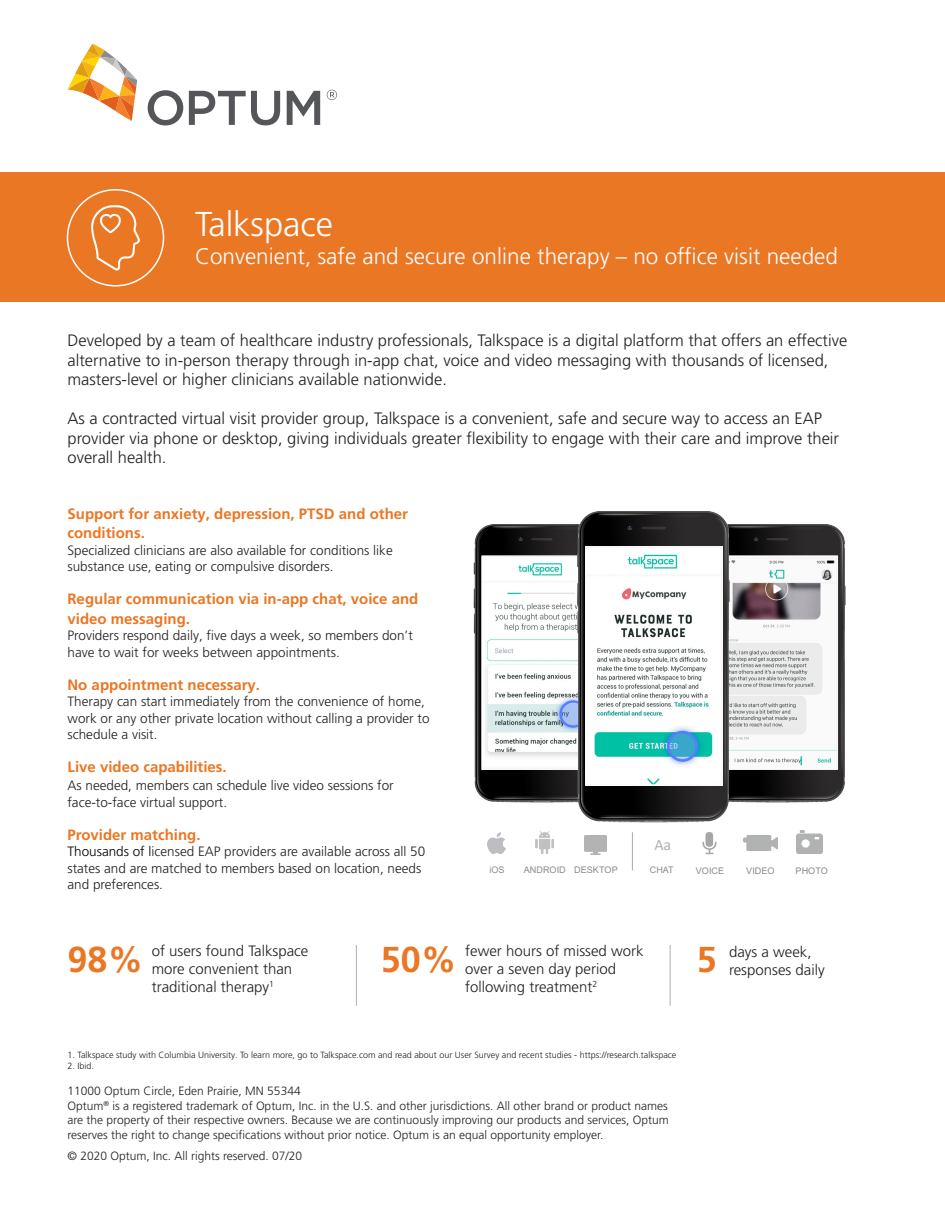
<style>
.page{position:relative;width:945px;height:1215px;background:#fff}
.page>*{position:absolute;margin:0;border:0;box-sizing:border-box;transform-origin:0 0}
.t1{font:700 36px "Frutiger LT Std";color:#ea7724}
.t2{font:300 34.5px "Frutiger LT Pro";color:#fff}
.t3{font:300 22.5px "Frutiger LT Pro";color:#fff}
.t4{font:300 16.5px/19.5px "Frutiger LT Pro";color:#231f20}
.t5{font:15.9px "Calibri";color:#b1b3b3}
.t6{font:700 15px/19.5px "Frutiger LT Pro";color:#ea7724}
.t7{font:300 15px/18px "Frutiger LT Pro";color:#231f20}
.t8{font:300 13.5px/16.5px "Frutiger LT Pro";color:#231f20}
.t9{font:300 12px/14.4px "Frutiger LT Pro";color:#231f20;text-align:justify}
.t10{font:9.15px "Arial";letter-spacing:.005em;color:#888b8d}
.t11{font:300 9px "Frutiger LT Pro";color:#231f20}
.t12{font:9px "Arial";color:#888b8d}
.s1{color:#000}
</style>
<div class="page">
<svg style="left:68px;top:44px;width:69px;height:77px"></svg>
<svg style="left:148px;top:90px;width:35px;height:35px"></svg>
<svg style="left:189px;top:91px;width:91px;height:34px"></svg>
<svg style="left:287px;top:91px;width:33px;height:34px"></svg>
<svg style="left:327px;top:90px;width:10px;height:10px"></svg>
<div style="left:0;top:172px;width:945px;height:130px;background:#ea7724"></div>
<div style="left:67px;top:189px;width:97px;height:98px;border:2px solid #fff;border-radius:50%"></div>
<svg style="left:91px;top:205px;width:49px;height:66px"></svg>
<hr style="left:356px;top:945px;width:1px;height:61px;background:#b4b2b2">
<hr style="left:670px;top:945px;width:1px;height:61px;background:#b4b2b2">
<img style="left:473px;top:525px;width:104px;height:278px">
<img style="left:730px;top:525px;width:116px;height:278px">
<img style="left:577px;top:512px;width:153px;height:311px">
<img style="left:586px;top:546px;width:137px;height:239px">
<hr style="left:632px;top:833px;width:1px;height:37px;background:#b1b3b3">
<img style="left:743px;top:836px;width:34px;height:14px">
<img style="left:797px;top:831px;width:26px;height:23px">
<img style="left:535px;top:832px;width:19px;height:22px">
<svg style="left:584px;top:835px;width:23px;height:20px"></svg>
<img style="left:584px;top:836px;width:22px;height:18px">
<img style="left:702px;top:832px;width:15px;height:23px">
<img style="left:488px;top:832px;width:17px;height:22px">
<p class="t2" style="left:195px;top:204px;width:139px">Talkspace</p>
<p class="t3" style="left:195px;top:244px;width:645px">Convenient, safe and secure online therapy – no office visit needed</p>
<p class="t4" style="left:68px;top:331px;width:781px">Developed by a team of healthcare industry professionals, Talkspace is a digital platform that offers an effective alternative to in-person therapy through in-app chat, voice and video messaging with thousands of licensed, masters-level or higher clinicians available nationwide.</p>
<p class="t4" style="left:68px;top:409px;width:773px">As a contracted virtual visit provider group, Talkspace is a convenient, safe and secure way to access an EAP provider via phone or desktop, giving individuals greater flexibility to engage with their care and improve their overall health.</p>
<p class="t6" style="left:68px;top:504px;width:342px">Support for anxiety, depression, PTSD and other conditions.</p>
<p class="t8" style="left:68px;top:542px;width:327px">Specialized clinicians are also available for conditions like substance use, eating or compulsive disorders.</p>
<p class="t6" style="left:68px;top:589px;width:352px">Regular communication via in-app chat, voice and video messaging.</p>
<p class="t8" style="left:68px;top:627px;width:347px">Providers respond daily, five days a week, so members don’t have to wait for weeks between appointments.</p>
<p class="t6" style="left:68px;top:675px;width:194px">No appointment necessary.</p>
<p class="t8" style="left:68px;top:693px;width:364px">Therapy can start immediately from the convenience of home, work or any other private location without calling a provider to schedule a visit.</p>
<p class="t6" style="left:68px;top:757px;width:161px">Live video capabilities.</p>
<p class="t8" style="left:68px;top:777px;width:328px">As needed, members can schedule live video sessions for face-to-face virtual support.</p>
<p class="t6" style="left:68px;top:825px;width:135px">Provider matching.</p>
<p class="t8" style="left:68px;top:843px;width:359px"><span class="s1">Thousands of l</span>icensed EAP providers are available across all 50 states and are matched to members based on location, needs and preferences.</p>
<p class="t5" style="left:654px;top:834px;width:18px">Aa</p>
<p class="t10" style="left:490px;top:864px;width:17px">iOS</p>
<p class="t10" style="left:524px;top:864px;width:95px">ANDROID DESKTOP</p>
<p class="t12" style="left:650px;top:864px;width:25px">CHAT</p>
<p class="t10" style="left:655px;top:865px;width:25px">TEXT</p>
<p class="t10" style="left:696px;top:865px;width:30px">VOICE</p>
<p class="t10" style="left:746px;top:865px;width:30px">VIDEO</p>
<p class="t10" style="left:796px;top:865px;width:34px">PHOTO</p>
<p class="t1" style="left:68px;top:938px;width:78px">98%</p>
<p class="t7" style="left:152px;top:942px;width:158px">of users found Talkspace more convenient than traditional therapy<sup>1</sup></p>
<p class="t1" style="left:381px;top:938px;width:78px">50%</p>
<p class="t7" style="left:465px;top:942px;width:180px">fewer hours of missed work over a seven day period following treatment<sup>2</sup></p>
<p class="t7" style="left:729px;top:943px;width:84px">days a week,</p>
<p class="t1" style="left:697px;top:938px;width:22px">5</p>
<p class="t7" style="left:729px;top:961px;width:97px">responses daily</p>
<p class="t11" style="left:68px;top:1050px;width:610px">1. Talkspace study with Columbia University. To learn more, go to Talkspace.com and read about our User Survey and recent studies - https://research.talkspace</p>
<p class="t11" style="left:68px;top:1061px;width:28px">2. Ibid.</p>
<p class="t9" style="left:68px;top:1084px;width:235px">11000 Optum Circle, Eden Prairie, MN 55344</p>
<p class="t9" style="left:68px;top:1098px;width:603px">Optum<sup>®</sup> is a registered trademark of Optum, Inc. in the U.S. and other jurisdictions. All other brand or product names are the property of their respective owners. Because we are continuously improving our products and services, Optum reserves the right to change specifications without prior notice. Optum is an equal opportunity employer.</p>
<p class="t9" style="left:68px;top:1149px;width:236px">© 2020 Optum, Inc. All rights reserved. 07/20</p>
</div>
